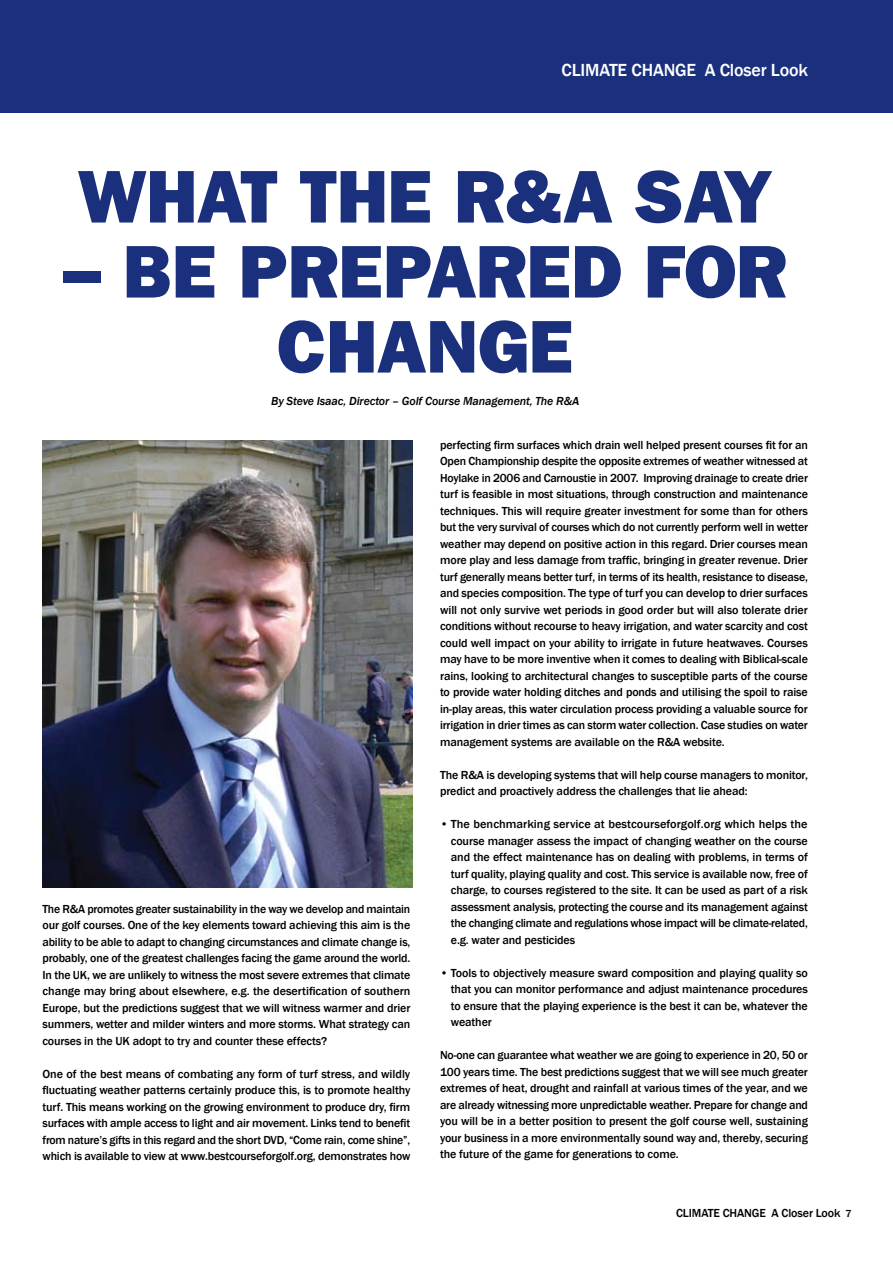
<style>
.page{position:relative;width:893px;height:1263px;background:#fff}
.page>*{position:absolute;margin:0;border:0;box-sizing:border-box;transform-origin:0 0}
.t1{font:800 75px/75px "Franklin Gothic";letter-spacing:-.005em;color:#1a307d;text-align:center}
.t2{font:500 18px "Franklin Gothic";letter-spacing:-.01em;color:#fff}
.t3{font:500 12px/16.5px "Franklin Gothic";letter-spacing:-.01em;color:#000;text-align:justify}
.t4{font:italic 500 12px "Franklin Gothic";letter-spacing:-.01em;color:#000}
.s1{font-size:10.5px}
</style>
<div class="page">
<div style="left:0;top:0;width:893px;height:113px;background:#1a307d"></div>
<img style="left:43px;top:440px;width:369px;height:448px">
<h2 class="t2" style="left:561px;top:59px;width:21px">CLIMATE</h2>
<h2 class="t2" style="left:631px;top:59px;width:22px">CHANGE</h2>
<h2 class="t2" style="left:705px;top:59px;width:105px">A Closer Look</h2>
<h1 class="t1" style="left:77px;top:159px;width:697px">WHAT THE R&amp;A SAY</h1>
<h1 class="t1" style="left:63px;top:234px;width:725px">– BE PREPARED FOR<br>CHANGE</h1>
<p class="t4" style="left:271px;top:393px;width:310px">By Steve Isaac, Director – Golf Course Management, The R&amp;A</p>
<p class="t3" style="left:43px;top:900px;width:369px">The R&amp;A promotes greater sustainability in the way we develop and maintain our golf courses. One of the key elements toward achieving this aim is the ability to be able to adapt to changing circumstances and climate change is, probably, one of the greatest challenges facing the game around the world.<br>In the UK, we are unlikely to witness the most severe extremes that climate change may bring about elsewhere, e.g. the desertification of southern Europe, but the predictions suggest that we will witness warmer and drier summers, wetter and milder winters and more storms. What strategy can courses in the UK adopt to try and counter these effects?</p>
<p class="t3" style="left:43px;top:1065px;width:369px">One of the best means of combating any form of turf stress, and wildly fluctuating weather patterns certainly produce this, is to promote healthy turf. This means working on the growing environment to produce dry, firm surfaces with ample access to light and air movement. Links tend to benefit from nature’s gifts in this regard and the short DVD, “Come rain, come shine”, which is available to view at www.bestcourseforgolf.org, demonstrates how</p>
<p class="t3" style="left:440px;top:436px;width:369px">perfecting firm surfaces which drain well helped present courses fit for an Open Championship despite the opposite extremes of weather witnessed at Hoylake in 2006 and Carnoustie in 2007. Improving drainage to create drier turf is feasible in most situations, through construction and maintenance techniques. This will require greater investment for some than for others but the very survival of courses which do not currently perform well in wetter weather may depend on positive action in this regard. Drier courses mean more play and less damage from traffic, bringing in greater revenue. Drier turf generally means better turf, in terms of its health, resistance to disease, and species composition. The type of turf you can develop to drier surfaces will not only survive wet periods in good order but will also tolerate drier conditions without recourse to heavy irrigation, and water scarcity and cost could well impact on your ability to irrigate in future heatwaves. Courses may have to be more inventive when it comes to dealing with Biblical-scale rains, looking to architectural changes to susceptible parts of the course to provide water holding ditches and ponds and utilising the spoil to raise in-play areas, this water circulation process providing a valuable source for irrigation in drier times as can storm water collection. Case studies on water management systems are available on the R&amp;A website.</p>
<p class="t3" style="left:440px;top:766px;width:369px">The R&amp;A is developing systems that will help course managers to monitor, predict and proactively address the challenges that lie ahead:</p>
<p class="t3" style="left:451px;top:816px;width:359px;text-indent:-11px">• The benchmarking service at bestcourseforgolf.org which helps the course manager assess the impact of changing weather on the course and the effect maintenance has on dealing with problems, in terms of turf quality, playing quality and cost. This service is available now, free of charge, to courses registered to the site. It can be used as part of a risk assessment analysis, protecting the course and its management against the changing climate and regulations whose impact will be climate-related, e.g. water and pesticides</p>
<p class="t3" style="left:451px;top:964px;width:359px;text-indent:-11px">• Tools to objectively measure sward composition and playing quality so that you can monitor performance and adjust maintenance procedures to ensure that the playing experience is the best it can be, whatever the weather</p>
<p class="t3" style="left:440px;top:1047px;width:369px">No-one can guarantee what weather we are going to experience in 20, 50 or 100 years time. The best predictions suggest that we will see much greater extremes of heat, drought and rainfall at various times of the year, and we are already witnessing more unpredictable weather. Prepare for change and you will be in a better position to present the golf course well, sustaining your business in a more environmentally sound way and, thereby, securing the future of the game for generations to come.</p>
<p class="t3" style="left:676px;top:1205px;width:14px">CLIMATE</p>
<p class="t3" style="left:723px;top:1205px;width:15px">CHANGE</p>
<p class="t3" style="left:772px;top:1205px;width:81px">A Closer Look <span class="s1">7</span></p>
</div>
